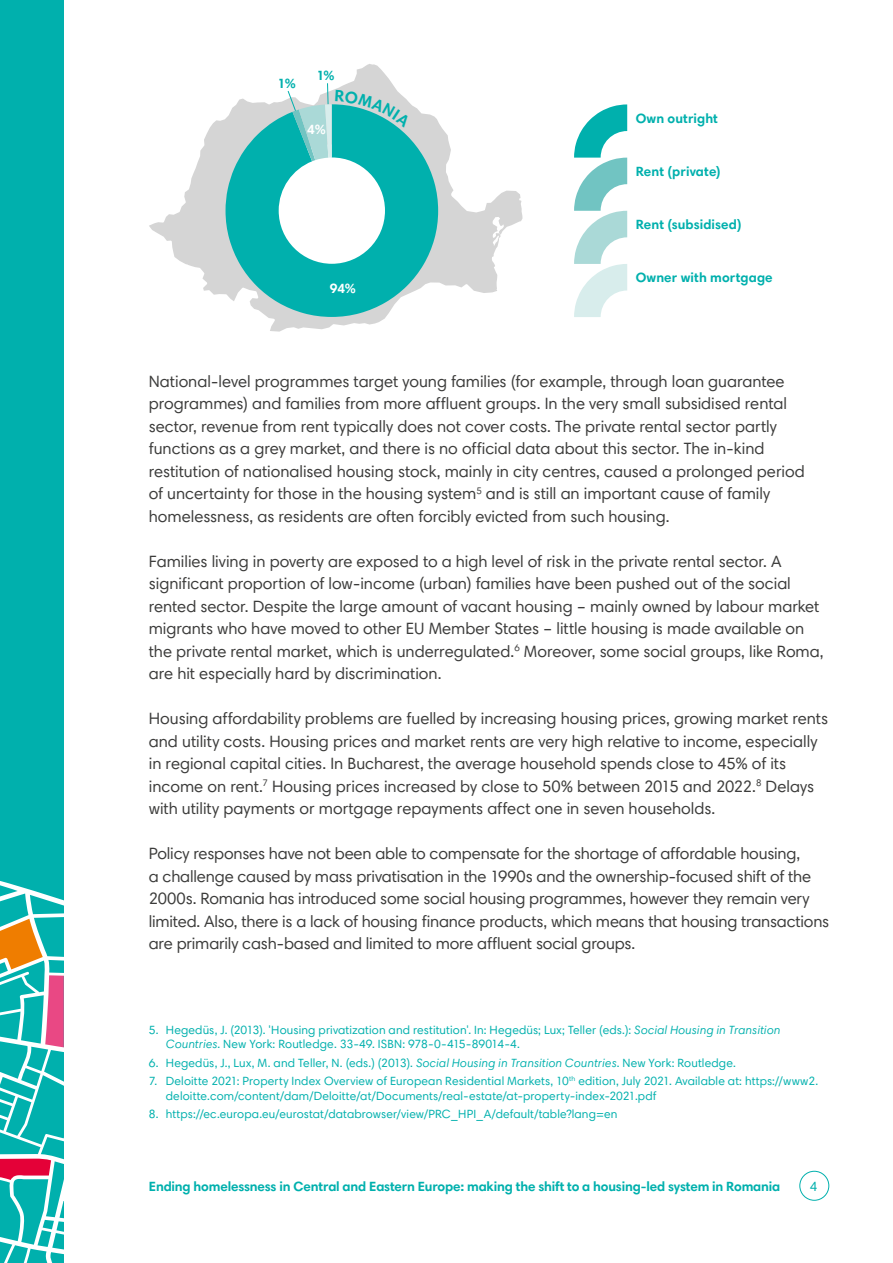
<style>
.page{position:relative;width:893px;height:1263px;background:#fff}
.page>*{position:absolute;margin:0;border:0;box-sizing:border-box;transform-origin:0 0}
.Body_text{font:16.5px/22.5px "Harmonia Sans Pro Cyr";letter-spacing:-.005em;color:#3c3c3b}
.Body_text-2{font:700 13.5px "Harmonia Sans Pro Cyr";letter-spacing:-.01em;color:#00b0ad}
.Body_text-3{font:700 13.5px "Harmonia Sans Pro Cyr";letter-spacing:.01em;color:#00b0ad}
.Body_text-4{font:700 13.5px "Harmonia Sans Pro Cyr";color:#fff}
.t1{font:13.5px "Harmonia Sans Pro Cyr";color:#00b0ad}
.t2{font:12px/14.4px "Harmonia Sans Pro Cyr";letter-spacing:.01em;color:#00b0ad}
.s1{font-style:italic}
</style>
<div class="page">
<div style="left:799px;top:1171px;width:30px;height:30px;border:1px solid #00b0ad;border-radius:50%"></div>
<div style="left:0;top:0;width:64px;height:1263px;background:#00b0ad"></div>
<svg style="left:0;top:881px;width:64px;height:382px"></svg>
<svg style="left:149px;top:64px;width:373px;height:268px"></svg>
<svg style="left:574px;top:104px;width:53px;height:213px"></svg>
<svg style="left:226px;top:104px;width:212px;height:213px;fill:#00b0ad"></svg>
<svg style="left:287px;top:82px;width:124px;height:79px;background:#74cac8"></svg>
<p class="Body_text-2" style="left:278px;top:75px;width:19px">1%</p>
<p class="Body_text-2" style="left:317px;top:67px;width:19px">1%</p>
<p class="Body_text-4" style="left:307px;top:121px;width:20px">4%</p>
<p class="Body_text-4" style="left:330px;top:279px;width:28px">94%</p>
<p class="Body_text-3" style="left:636px;top:109px;width:84px">Own outright</p>
<p class="Body_text-2" style="left:636px;top:163px;width:87px">Rent (private)</p>
<p class="Body_text-2" style="left:636px;top:216px;width:108px">Rent (subsidised)</p>
<p class="Body_text-3" style="left:636px;top:269px;width:138px">Owner with mortgage</p>
<p class="Body_text" style="left:149px;top:370px;width:657px">National-level programmes target young families (for example, through loan guarantee programmes) and families from more affluent groups. In the very small subsidised rental sector, revenue from rent typically does not cover costs. The private rental sector partly functions as a grey market, and there is no official data about this sector. The in-kind restitution of nationalised housing stock, mainly in city centres, caused a prolonged period of uncertainty for those in the housing system<sup>5</sup> and is still an important cause of family homelessness, as residents are often forcibly evicted from such housing.</p>
<p class="Body_text" style="left:149px;top:550px;width:676px">Families living in poverty are exposed to a high level of risk in the private rental sector. A significant proportion of low-income (urban) families have been pushed out of the social rented sector. Despite the large amount of vacant housing – mainly owned by labour market migrants who have moved to other EU Member States – little housing is made available on the private rental market, which is underregulated.<sup>6</sup> Moreover, some social groups, like Roma, are hit especially hard by discrimination.</p>
<p class="Body_text" style="left:149px;top:707px;width:681px">Housing affordability problems are fuelled by increasing housing prices, growing market rents and utility costs. Housing prices and market rents are very high relative to income, especially in regional capital cities. In Bucharest, the average household spends close to 45% of its income on rent.<sup>7</sup> Housing prices increased by close to 50% between 2015 and 2022.<sup>8</sup> Delays with utility payments or mortgage repayments affect one in seven households.</p>
<p class="Body_text" style="left:149px;top:842px;width:682px">Policy responses have not been able to compensate for the shortage of affordable housing,<br>a challenge caused by mass privatisation in the 1990s and the ownership-focused shift of the 2000s. Romania has introduced some social housing programmes, however they remain very limited. Also, there is a lack of housing finance products, which means that housing transactions are primarily cash-based and limited to more affluent social groups.</p>
<p class="t2" style="left:166px;top:1022px;width:616px;text-indent:-17px">5. Hegedüs, J. (2013). 'Housing privatization and restitution'. In: Hegedüs; Lux; Teller (eds.): <span class="s1">Social Housing in Transition<br>Countries</span>. New York: Routledge. 33-49. ISBN: 978-0-415-89014-4.</p>
<p class="t2" style="left:149px;top:1055px;width:589px">6. Hegedüs, J., Lux, M. and Teller, N. (eds.) (2013). <span class="s1">Social Housing in Transition Countries</span>. New York: Routledge.</p>
<p class="t2" style="left:166px;top:1074px;width:654px;text-indent:-17px">7. Deloitte 2021: Property Index Overview of European Residential Markets, 10<sup>th</sup> edition, July 2021. Available at: https://www2. deloitte.com/content/dam/Deloitte/at/Documents/real-estate/at-property-index-2021.pdf</p>
<p class="t2" style="left:149px;top:1107px;width:470px">8. https://ec.europa.eu/eurostat/databrowser/view/PRC_HPI_A/default/table?lang=en</p>
<p class="Body_text-2" style="left:149px;top:1177px;width:633px">Ending homelessness in Central and Eastern Europe: making the shift to a housing-led system in Romania</p>
<p class="t1" style="left:810px;top:1178px;width:9px">4</p>
</div>
